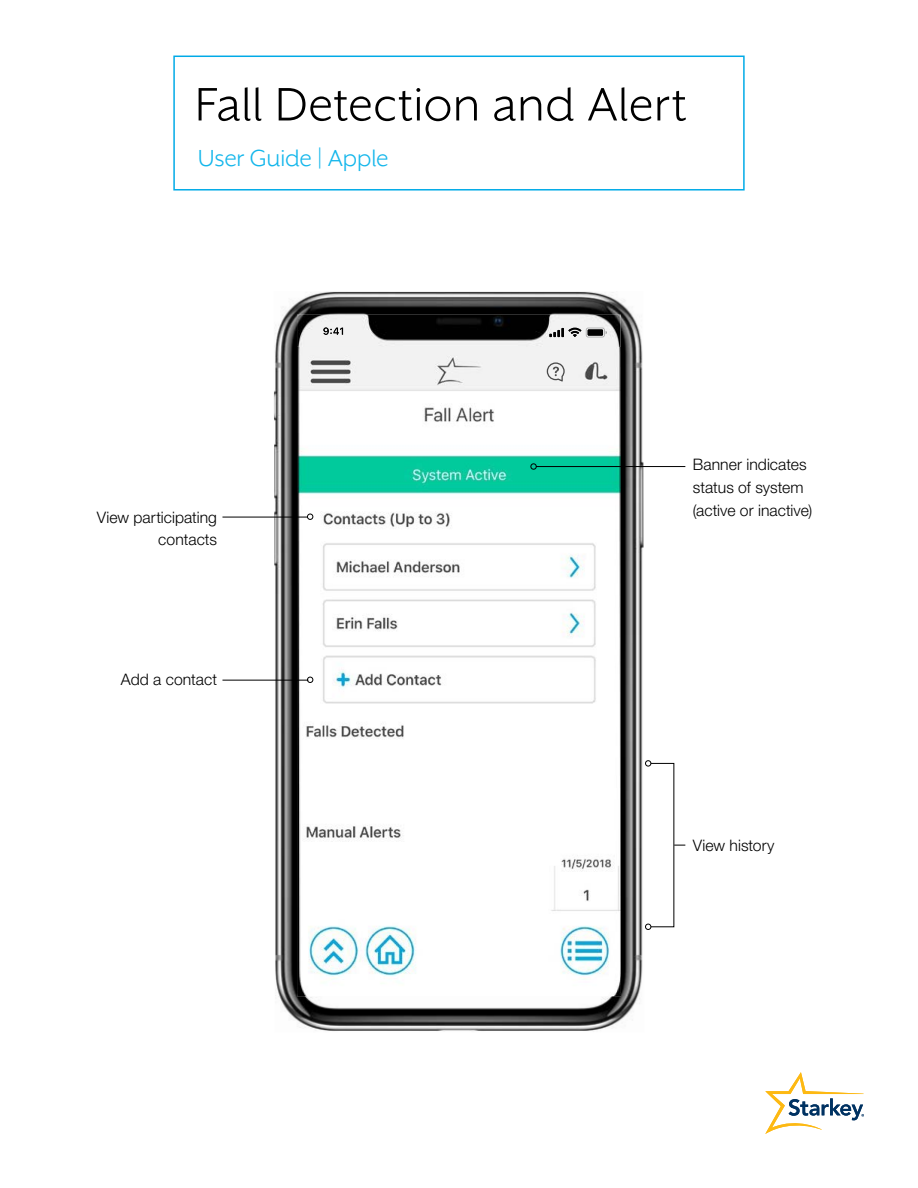
<style>
.page{position:relative;width:918px;height:1188px;background:#fff}
.page>*{position:absolute;margin:0;border:0;box-sizing:border-box;transform-origin:0 0}
.t1{font:54px "Mr Eaves XL San OT";letter-spacing:.005em;color:#000}
.t2{font:27px "Mr Eaves XL San OT";letter-spacing:-.005em;color:#13b6eb}
.t3{font:300 15.75px/23.2px "Helvetica Neue LT Std";color:#000}
</style>
<div class="page">
<img style="left:274px;top:291px;width:370px;height:740px">
<img style="left:297px;top:347px;width:324px;height:649px">
<img style="left:297px;top:315px;width:323px;height:32px">
<img style="left:586px;top:328px;width:19px;height:9px">
<svg style="left:603px;top:329px;width:4px;height:7px"></svg>
<img style="left:588px;top:329px;width:15px;height:7px">
<svg style="left:564px;top:328px;width:17px;height:9px"></svg>
<img style="left:549px;top:328px;width:15px;height:9px">
<svg style="left:323px;top:327px;width:20px;height:8px"></svg>
<svg style="left:765px;top:1072px;width:99px;height:62px"></svg>
<svg style="left:307px;top:514px;width:6px;height:6px"></svg>
<svg style="left:307px;top:677px;width:6px;height:6px"></svg>
<div style="left:530px;top:463px;width:7px;height:7px;border:1px solid #000;border-radius:50%"></div>
<svg style="left:645px;top:760px;width:6px;height:6px"></svg>
<svg style="left:645px;top:924px;width:6px;height:6px"></svg>
<div style="left:173px;top:56px;width:572px;height:135px;border:2px solid #00aae7"></div>
<hr style="left:222px;top:517px;width:86px;height:1px;background:#000">
<hr style="left:222px;top:680px;width:86px;height:1px;background:#000">
<hr style="left:536px;top:466px;width:149px;height:1px;background:#000">
<svg style="left:547px;top:362px;width:18px;height:20px"></svg>
<h1 class="t1" style="left:195px;top:77px;width:493px">Fall Detection and Alert</h1>
<h2 class="t2" style="left:198px;top:144px;width:192px">User Guide | Apple</h2>
<p class="t3" style="left:97px;top:506px;width:122px;line-height:22.5px;text-align:right">View participating contacts</p>
<p class="t3" style="left:121px;top:667px;width:98px">Add a contact</p>
<p class="t3" style="left:693px;top:452px;width:121px">Banner indicates status of system (active or inactive)</p>
<p class="t3" style="left:693px;top:833px;width:83px">View history</p>
</div>
